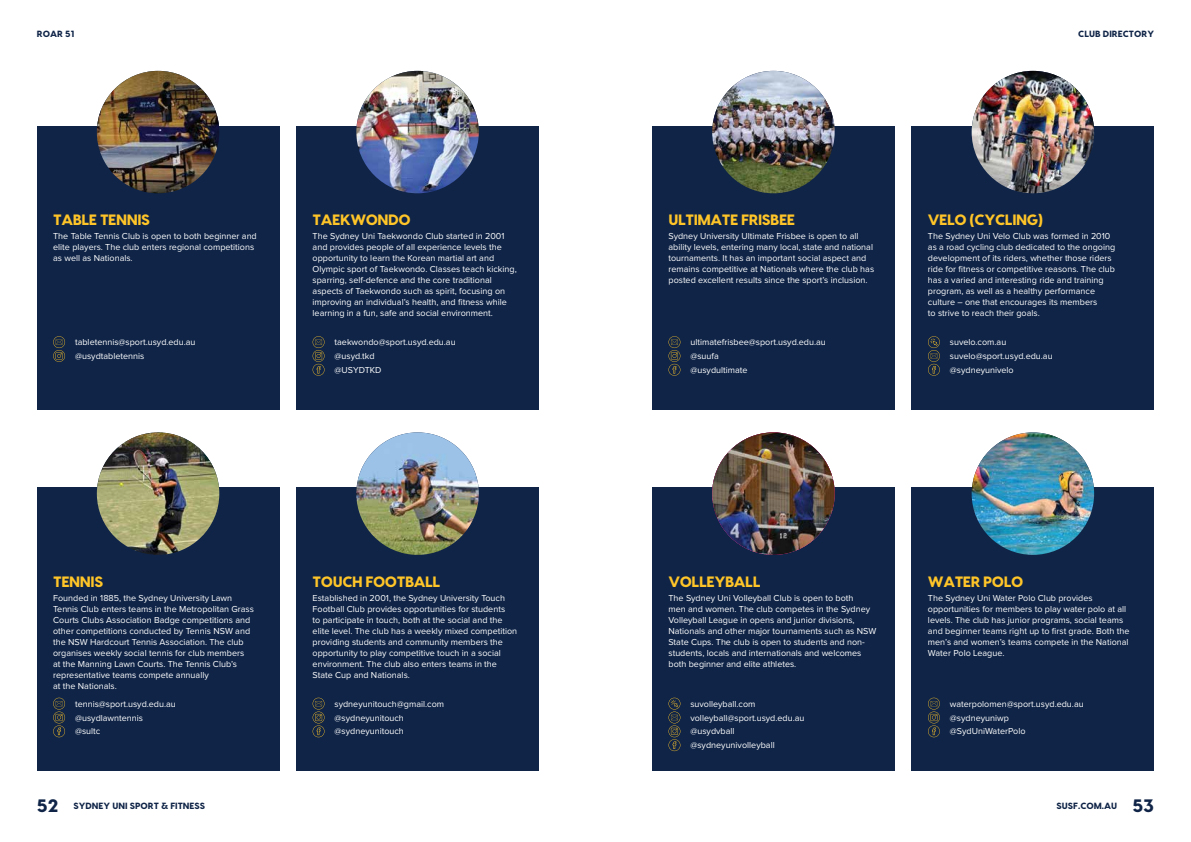
<style>
.page{position:relative;width:1191px;height:842px;background:#fff}
.page>*{position:absolute;margin:0;border:0;box-sizing:border-box;transform-origin:0 0}
.t1{font:800 18px "Visby";color:#0f2447}
.t2{font:800 15px "Visby";letter-spacing:-.03em;color:#ffc528}
.t3{font:9px/11px "Proxima Nova";color:#fff}
.t4{font:800 9px "Visby";color:#0f2447}
</style>
<div class="page">
<div style="left:652px;top:126px;width:242px;height:284px;background:#0f2447"></div>
<div style="left:37px;top:126px;width:242px;height:284px;background:#0f2447"></div>
<div style="left:652px;top:488px;width:242px;height:283px;background:#0f2447"></div>
<div style="left:37px;top:488px;width:242px;height:283px;background:#0f2447"></div>
<div style="left:911px;top:126px;width:243px;height:284px;background:#0f2447"></div>
<div style="left:296px;top:126px;width:243px;height:284px;background:#0f2447"></div>
<div style="left:911px;top:488px;width:243px;height:283px;background:#0f2447"></div>
<div style="left:296px;top:488px;width:243px;height:283px;background:#0f2447"></div>
<svg style="left:668px;top:336px;width:12px;height:40px"></svg>
<svg style="left:53px;top:336px;width:12px;height:26px"></svg>
<svg style="left:668px;top:698px;width:12px;height:53px"></svg>
<svg style="left:53px;top:698px;width:12px;height:39px"></svg>
<svg style="left:928px;top:336px;width:12px;height:40px"></svg>
<svg style="left:313px;top:336px;width:11px;height:40px"></svg>
<svg style="left:928px;top:698px;width:12px;height:39px"></svg>
<svg style="left:313px;top:698px;width:11px;height:39px"></svg>
<img style="left:712px;top:71px;width:122px;height:122px;border-radius:61px">
<img style="left:97px;top:71px;width:122px;height:122px;border-radius:61px">
<img style="left:97px;top:432px;width:122px;height:123px;border-radius:61px">
<img style="left:971px;top:71px;width:123px;height:122px;border-radius:61px">
<img style="left:356px;top:71px;width:123px;height:122px;border-radius:61px">
<img style="left:971px;top:432px;width:123px;height:123px;border-radius:61px">
<img style="left:712px;top:432px;width:122px;height:123px;border-radius:61px">
<img style="left:356px;top:432px;width:123px;height:123px;border-radius:61px">
<p class="t4" style="left:37px;top:26px;width:39px">ROAR 51</p>
<h2 class="t2" style="left:53px;top:206px;width:98px">TABLE TENNIS</h2>
<p class="t3" style="left:53px;top:231px;width:205px">The Table Tennis Club is open to both beginner and elite players. The club enters regional competitions as well as Nationals.</p>
<p class="t3" style="left:75px;top:336px;width:122px;line-height:13.8px">tabletennis@sport.usyd.edu.au @usydtabletennis</p>
<h2 class="t2" style="left:313px;top:206px;width:100px">TAEKWONDO</h2>
<p class="t3" style="left:313px;top:231px;width:206px">The Sydney Uni Taekwondo Club started in 2001 and provides people of all experience levels the opportunity to learn the Korean martial art and Olympic sport of Taekwondo. Classes teach kicking, sparring, self-defence and the core traditional aspects of Taekwondo such as spirit, focusing on improving an individual’s health, and fitness while learning in a fun, safe and social environment.</p>
<p class="t3" style="left:334px;top:336px;width:123px;line-height:13.8px">taekwondo@sport.usyd.edu.au @usyd.tkd<br>@USYDTKD</p>
<h2 class="t2" style="left:53px;top:568px;width:52px">TENNIS</h2>
<p class="t3" style="left:53px;top:593px;width:202px">Founded in 1885, the Sydney University Lawn Tennis Club enters teams in the Metropolitan Grass Courts Clubs Association Badge competitions and other competitions conducted by Tennis NSW and the NSW Hardcourt Tennis Association. The club organises weekly social tennis for club members<br>at the Manning Lawn Courts. The Tennis Club’s representative teams compete annually<br>at the Nationals.</p>
<p class="t3" style="left:75px;top:697px;width:102px;line-height:13.8px">tennis@sport.usyd.edu.au @usydlawntennis<br>@sultc</p>
<h2 class="t2" style="left:313px;top:568px;width:129px">TOUCH FOOTBALL</h2>
<p class="t3" style="left:313px;top:593px;width:206px">Established in 2001, the Sydney University Touch Football Club provides opportunities for students<br>to participate in touch, both at the social and the elite level. The club has a weekly mixed competition providing students and community members the opportunity to play competitive touch in a social environment. The club also enters teams in the State Cup and Nationals.</p>
<p class="t3" style="left:334px;top:697px;width:111px;line-height:13.8px">sydneyunitouch@gmail.com @sydneyunitouch @sydneyunitouch</p>
<p class="t4" style="left:1078px;top:26px;width:77px">CLUB DIRECTORY</p>
<h2 class="t2" style="left:668px;top:206px;width:128px">ULTIMATE FRISBEE</h2>
<p class="t3" style="left:668px;top:231px;width:207px">Sydney University Ultimate Frisbee is open to all ability levels, entering many local, state and national tournaments. It has an important social aspect and remains competitive at Nationals where the club has posted excellent results since the sport’s inclusion.</p>
<p class="t3" style="left:690px;top:336px;width:137px;line-height:13.8px">ultimatefrisbee@sport.usyd.edu.au @suufa<br>@usydultimate</p>
<h2 class="t2" style="left:928px;top:206px;width:117px">VELO (CYCLING)</h2>
<p class="t3" style="left:928px;top:231px;width:189px">The Sydney Uni Velo Club was formed in 2010 as a road cycling club dedicated to the ongoing development of its riders, whether those riders ride for fitness or competitive reasons. The club has a varied and interesting ride and training program, as well as a healthy performance culture – one that encourages its members<br>to strive to reach their goals.</p>
<p class="t3" style="left:950px;top:336px;width:104px;line-height:13.8px">suvelo.com.au suvelo@sport.usyd.edu.au @sydneyunivelo</p>
<h2 class="t2" style="left:668px;top:568px;width:94px">VOLLEYBALL</h2>
<p class="t3" style="left:668px;top:593px;width:209px">The Sydney Uni Volleyball Club is open to both<br>men and women. The club competes in the Sydney Volleyball League in opens and junior divisions, Nationals and other major tournaments such as NSW State Cups. The club is open to students and non&shy;students, locals and internationals and welcomes both beginner and elite athletes.</p>
<p class="t3" style="left:690px;top:697px;width:116px;line-height:13.8px">suvolleyball.com volleyball@sport.usyd.edu.au @usydvball @sydneyunivolleyball</p>
<h2 class="t2" style="left:928px;top:568px;width:97px">WATER POLO</h2>
<p class="t3" style="left:928px;top:593px;width:203px">The Sydney Uni Water Polo Club provides opportunities for members to play water polo at all levels. The club has junior programs, social teams and beginner teams right up to first grade. Both the men’s and women’s teams compete in the National Water Polo League.</p>
<p class="t3" style="left:950px;top:697px;width:135px;line-height:13.8px">waterpolomen@sport.usyd.edu.au @sydneyuniwp @SydUniWaterPolo</p>
<h1 class="t1" style="left:37px;top:789px;width:23px">52</h1>
<p class="t4" style="left:73px;top:798px;width:133px">SYDNEY UNI SPORT &amp; FITNESS</p>
<p class="t4" style="left:1056px;top:798px;width:62px">SUSF.COM.AU</p>
<h1 class="t1" style="left:1132px;top:789px;width:23px">53</h1>
</div>
